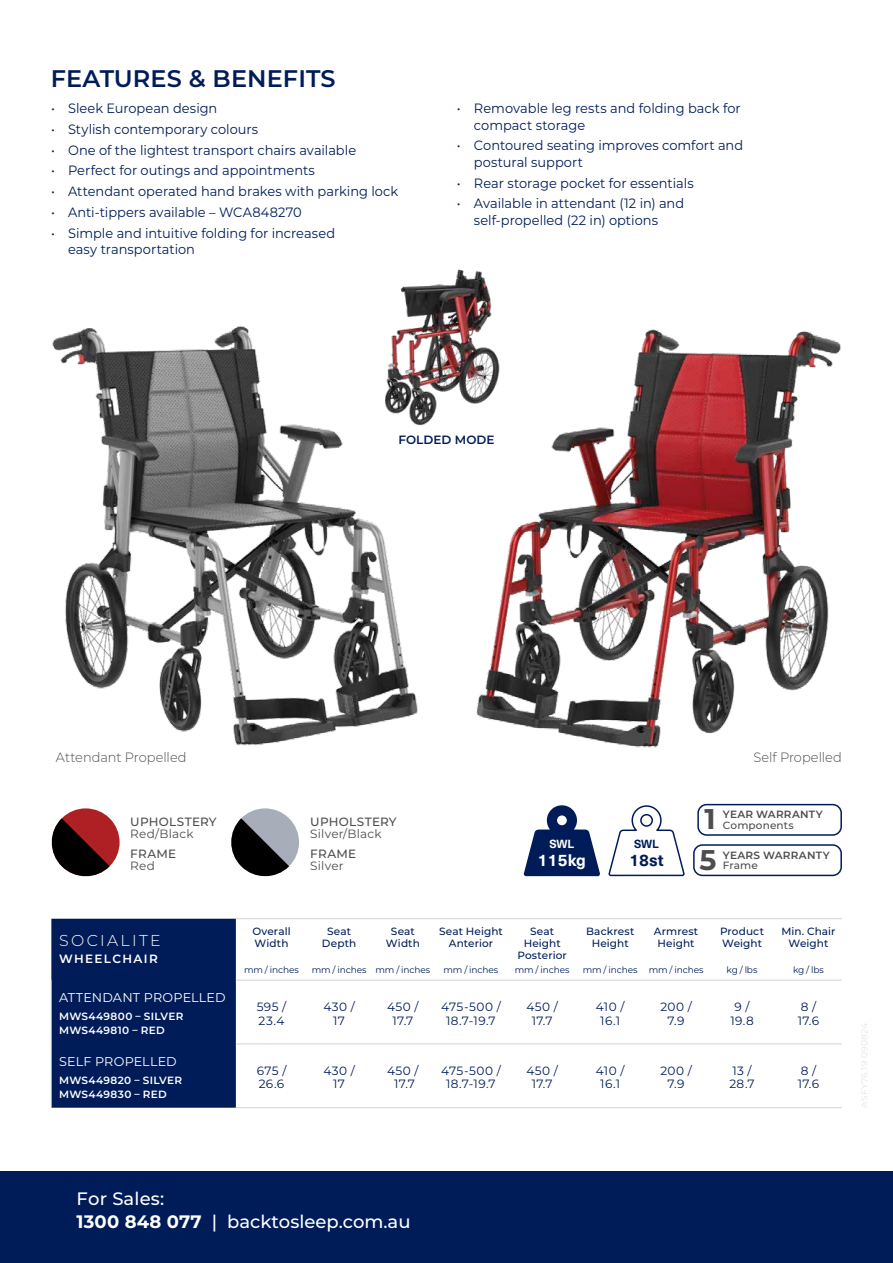
<style>
.page{position:relative;width:893px;height:1263px;background:#fff}
.page>*{position:absolute;margin:0;border:0;box-sizing:border-box;transform-origin:0 0}
.t1{font:700 28.5px "Montserrat";color:#4d4d4f}
.t2{font:600 24px "Montserrat";letter-spacing:.005em;color:#001c58}
.t3{font:500 18px/22.8px "Montserrat";color:#fff}
.t4{font:700 16.5px "Neue Haas Unica W1 G";color:#fff}
.t5{font:700 16.5px "Neue Haas Unica W1 G";color:#001c58}
.t6{font:300 15.75px "Montserrat";letter-spacing:.15em;color:#fff}
.t7{font:13.5px/16.5px "Montserrat";color:#001c58;scale:.96 1}
.t8{font:300 13.5px "Montserrat";color:#4d4d4f;scale:.96 1}
.t9{font:12.75px "Montserrat";letter-spacing:.015em;color:#fff}
.t10{font:12px/13.5px "Montserrat";letter-spacing:.035em;color:#001c58;text-align:center}
.t11{font:500 12px "Montserrat";letter-spacing:.02em;color:#4d4d4f}
.t12{font:12px "Montserrat";letter-spacing:.015em;color:#4d4d4f}
.t13{font:600 12px "Montserrat";letter-spacing:.11em;color:#fff}
.t14{font:600 12px "Montserrat";letter-spacing:.005em;color:#001c58}
.t15{font:700 11.55px "Neue Haas Unica W1 G";color:#001c58}
.t16{font:700 11.55px "Neue Haas Unica W1 G";color:#fff}
.t17{font:500 10.5px/12px "Montserrat";letter-spacing:.01em;color:#001c58;text-align:center}
.t18{font:600 10.5px/13.5px "Montserrat";letter-spacing:.03em;color:#fff}
.t19{font:600 10.5px "Montserrat";letter-spacing:.02em;color:#4d4d4f}
.t20{font:500 10.5px "Montserrat";letter-spacing:.01em;color:#4d4d4f}
.t21{font:9px "Montserrat";letter-spacing:-.015em;color:#001c58}
.s1{font-weight:700}
</style>
<div class="page">
<div style="left:0;top:1171px;width:893px;height:92px;background:#001c58"></div>
<div style="left:51px;top:919px;width:185px;height:189px;background:#001c58"></div>
<hr style="left:51px;top:980px;width:1px;height:64px;background:#a7aeb9">
<hr style="left:51px;top:1044px;width:1px;height:64px;background:#a7aeb9">
<hr style="left:236px;top:918px;width:71px;height:1px;background:#d1d3d4">
<hr style="left:307px;top:918px;width:64px;height:1px;background:#d1d3d4">
<hr style="left:371px;top:918px;width:64px;height:1px;background:#d1d3d4">
<hr style="left:435px;top:918px;width:72px;height:1px;background:#d1d3d4">
<hr style="left:507px;top:918px;width:70px;height:1px;background:#d1d3d4">
<hr style="left:577px;top:918px;width:66px;height:1px;background:#d1d3d4">
<hr style="left:643px;top:918px;width:66px;height:1px;background:#d1d3d4">
<hr style="left:709px;top:918px;width:66px;height:1px;background:#d1d3d4">
<hr style="left:775px;top:918px;width:67px;height:1px;background:#d1d3d4">
<hr style="left:236px;top:980px;width:71px;height:1px;background:#d1d3d4">
<hr style="left:307px;top:980px;width:64px;height:1px;background:#d1d3d4">
<hr style="left:371px;top:980px;width:64px;height:1px;background:#d1d3d4">
<hr style="left:435px;top:980px;width:72px;height:1px;background:#d1d3d4">
<hr style="left:507px;top:980px;width:70px;height:1px;background:#d1d3d4">
<hr style="left:577px;top:980px;width:66px;height:1px;background:#d1d3d4">
<hr style="left:643px;top:980px;width:66px;height:1px;background:#d1d3d4">
<hr style="left:709px;top:980px;width:66px;height:1px;background:#d1d3d4">
<hr style="left:775px;top:980px;width:67px;height:1px;background:#d1d3d4">
<hr style="left:236px;top:1044px;width:71px;height:1px;background:#d1d3d4">
<hr style="left:307px;top:1044px;width:64px;height:1px;background:#d1d3d4">
<hr style="left:371px;top:1044px;width:64px;height:1px;background:#d1d3d4">
<hr style="left:435px;top:1044px;width:72px;height:1px;background:#d1d3d4">
<hr style="left:507px;top:1044px;width:70px;height:1px;background:#d1d3d4">
<hr style="left:577px;top:1044px;width:66px;height:1px;background:#d1d3d4">
<hr style="left:643px;top:1044px;width:66px;height:1px;background:#d1d3d4">
<hr style="left:709px;top:1044px;width:66px;height:1px;background:#d1d3d4">
<hr style="left:775px;top:1044px;width:67px;height:1px;background:#d1d3d4">
<hr style="left:236px;top:1107px;width:71px;height:1px;background:#d1d3d4">
<hr style="left:307px;top:1107px;width:64px;height:1px;background:#d1d3d4">
<hr style="left:371px;top:1107px;width:64px;height:1px;background:#d1d3d4">
<hr style="left:435px;top:1107px;width:72px;height:1px;background:#d1d3d4">
<hr style="left:507px;top:1107px;width:70px;height:1px;background:#d1d3d4">
<hr style="left:577px;top:1107px;width:66px;height:1px;background:#d1d3d4">
<hr style="left:643px;top:1107px;width:66px;height:1px;background:#d1d3d4">
<hr style="left:709px;top:1107px;width:66px;height:1px;background:#d1d3d4">
<hr style="left:775px;top:1107px;width:67px;height:1px;background:#d1d3d4">
<img style="left:52px;top:326px;width:366px;height:420px">
<img style="left:476px;top:329px;width:365px;height:419px">
<img style="left:353px;top:254px;width:187px;height:187px;border-radius:93px">
<div style="left:231px;top:808px;width:68px;height:68px;background:#a7aeb9;border-radius:50%"></div>
<svg style="left:231px;top:818px;width:58px;height:59px"></svg>
<div style="left:52px;top:808px;width:68px;height:68px;background:#ae2024;border-radius:50%"></div>
<svg style="left:51px;top:818px;width:59px;height:59px"></svg>
<div style="left:693px;top:844px;width:149px;height:32px;border:2px solid #001c58;border-radius:9px"></div>
<div style="left:697px;top:804px;width:145px;height:32px;border:2px solid #001c58;border-radius:9px"></div>
<svg style="left:609px;top:805px;width:76px;height:72px"></svg>
<svg style="left:524px;top:805px;width:76px;height:72px"></svg>
<h2 class="t2" style="left:51px;top:61px;width:286px">FEATURES &amp; BENEFITS</h2>
<p class="t7" style="left:51px;top:100px;width:175px">• Sleek European design</p>
<p class="t7" style="left:51px;top:120px;width:217px">• Stylish contemporary colours</p>
<p class="t7" style="left:51px;top:141px;width:319px">• One of the lightest transport chairs available</p>
<p class="t7" style="left:51px;top:162px;width:276px">• Perfect for outings and appointments</p>
<p class="t7" style="left:51px;top:183px;width:363px">• Attendant operated hand brakes with parking lock</p>
<p class="t7" style="left:51px;top:203px;width:263px">• Anti-tippers available – WCA848270</p>
<p class="t7" style="left:68px;top:224px;width:280px;text-indent:-17px">• Simple and intuitive folding for increased easy transportation</p>
<p class="t7" style="left:474px;top:100px;width:279px;text-indent:-17px">• Removable leg rests and folding back for compact storage</p>
<p class="t7" style="left:474px;top:137px;width:282px;text-indent:-17px">• Contoured seating improves comfort and postural support</p>
<p class="t7" style="left:457px;top:174px;width:248px">• Rear storage pocket for essentials</p>
<p class="t7" style="left:474px;top:195px;width:221px;text-indent:-17px">• Available in attendant (12 in) and self-propelled (22 in) options</p>
<p class="t14" style="left:398px;top:431px;width:98px">FOLDED MODE</p>
<p class="t8" style="left:56px;top:747px;width:138px">Attendant Propelled</p>
<p class="t8" style="left:753px;top:747px;width:94px">Self Propelled</p>
<h1 class="t1" style="left:704px;top:798px;width:13px">1</h1>
<p class="t19" style="left:723px;top:807px;width:101px">YEAR WARRANTY</p>
<p class="t11" style="left:310px;top:813px;width:88px">UPHOLSTERY</p>
<p class="t12" style="left:310px;top:825px;width:73px">Silver/Black</p>
<p class="t11" style="left:310px;top:845px;width:47px">FRAME</p>
<p class="t12" style="left:310px;top:857px;width:35px">Silver</p>
<p class="t11" style="left:130px;top:813px;width:88px">UPHOLSTERY</p>
<p class="t12" style="left:130px;top:825px;width:65px">Red/Black</p>
<p class="t11" style="left:130px;top:845px;width:47px">FRAME</p>
<p class="t12" style="left:130px;top:857px;width:26px">Red</p>
<h1 class="t1" style="left:699px;top:839px;width:18px">5</h1>
<p class="t19" style="left:723px;top:847px;width:108px">YEARS WARRANTY</p>
<p class="t20" style="left:723px;top:818px;width:72px">Components</p>
<p class="t16" style="left:549px;top:835px;width:26px">SWL</p>
<p class="t4" style="left:538px;top:848px;width:49px">115kg</p>
<p class="t15" style="left:634px;top:835px;width:26px">SWL</p>
<p class="t5" style="left:629px;top:848px;width:36px">18st</p>
<p class="t20" style="left:723px;top:858px;width:36px">Frame</p>
<p class="t6" style="left:59px;top:930px;width:103px">SOCIALITE</p>
<p class="t13" style="left:59px;top:950px;width:100px">WHEELCHAIR</p>
<p class="t9" style="left:59px;top:989px;width:168px">ATTENDANT PROPELLED</p>
<p class="t18" style="left:59px;top:1009px;width:126px">MWS449800 – SILVER<br>MWS449810 – RED</p>
<p class="t9" style="left:59px;top:1053px;width:119px">SELF PROPELLED</p>
<p class="t18" style="left:59px;top:1073px;width:125px">MWS449820 – SILVER<br>MWS449830 – RED</p>
<p class="t17" style="left:252px;top:925px;width:40px;text-align:left">Overall<br>Width</p>
<p class="t17" style="left:322px;top:925px;width:36px">Seat<br>Depth</p>
<p class="t17" style="left:386px;top:925px;width:35px">Seat<br>Width</p>
<p class="t17" style="left:439px;top:925px;width:65px">Seat Height<br>Anterior</p>
<p class="t17" style="left:517px;top:925px;width:51px">Seat<br>Height<br>Posterior</p>
<p class="t17" style="left:586px;top:925px;width:50px">Backrest<br>Height</p>
<p class="t17" style="left:654px;top:925px;width:46px">Armrest<br>Height</p>
<p class="t17" style="left:720px;top:925px;width:45px;text-align:left">Product<br>Weight</p>
<p class="t17" style="left:781px;top:925px;width:56px">Min. Chair<br>Weight</p>
<p class="t21" style="left:244px;top:963px;width:56px">mm / inches</p>
<p class="t21" style="left:312px;top:963px;width:120px">mm / inches mm / inches</p>
<p class="t21" style="left:443px;top:963px;width:56px">mm / inches</p>
<p class="t21" style="left:515px;top:963px;width:56px">mm / inches</p>
<p class="t21" style="left:583px;top:963px;width:122px">mm / inches mm / inches</p>
<p class="t21" style="left:727px;top:963px;width:32px">kg / lbs</p>
<p class="t21" style="left:793px;top:963px;width:32px">kg / lbs</p>
<p class="t10" style="left:257px;top:1000px;width:31px;text-align:left">595 /<br>23.4</p>
<p class="t10" style="left:323px;top:1000px;width:33px">430 /<br>17</p>
<p class="t10" style="left:387px;top:1000px;width:33px">450 /<br>17.7</p>
<p class="t10" style="left:441px;top:1000px;width:61px">475-500 /<br>18.7-19.7</p>
<p class="t10" style="left:526px;top:1000px;width:33px">450 /<br>17.7</p>
<p class="t10" style="left:596px;top:1000px;width:30px">410 /<br>16.1</p>
<p class="t10" style="left:660px;top:1000px;width:33px">200 /<br>7.9</p>
<p class="t10" style="left:730px;top:1000px;width:25px">9 /<br>19.8</p>
<p class="t10" style="left:798px;top:1000px;width:23px;text-align:left">8 /<br>17.6</p>
<p class="t10" style="left:257px;top:1063px;width:31px;text-align:left">675 /<br>26.6</p>
<p class="t10" style="left:323px;top:1063px;width:33px">430 /<br>17</p>
<p class="t10" style="left:387px;top:1063px;width:33px">450 /<br>17.7</p>
<p class="t10" style="left:441px;top:1063px;width:61px">475-500 /<br>18.7-19.7</p>
<p class="t10" style="left:526px;top:1063px;width:33px">450 /<br>17.7</p>
<p class="t10" style="left:596px;top:1063px;width:30px">410 /<br>16.1</p>
<p class="t10" style="left:660px;top:1063px;width:33px">200 /<br>7.9</p>
<p class="t10" style="left:729px;top:1063px;width:27px;text-align:left">13 /<br>28.7</p>
<p class="t10" style="left:798px;top:1063px;width:23px;text-align:left">8 /<br>17.6</p>
<h3 class="t3" style="left:77px;top:1186px;width:335px">For Sales:<br><span class="s1">1300 848 077</span> | backtosleep.com.au</h3>
</div>
